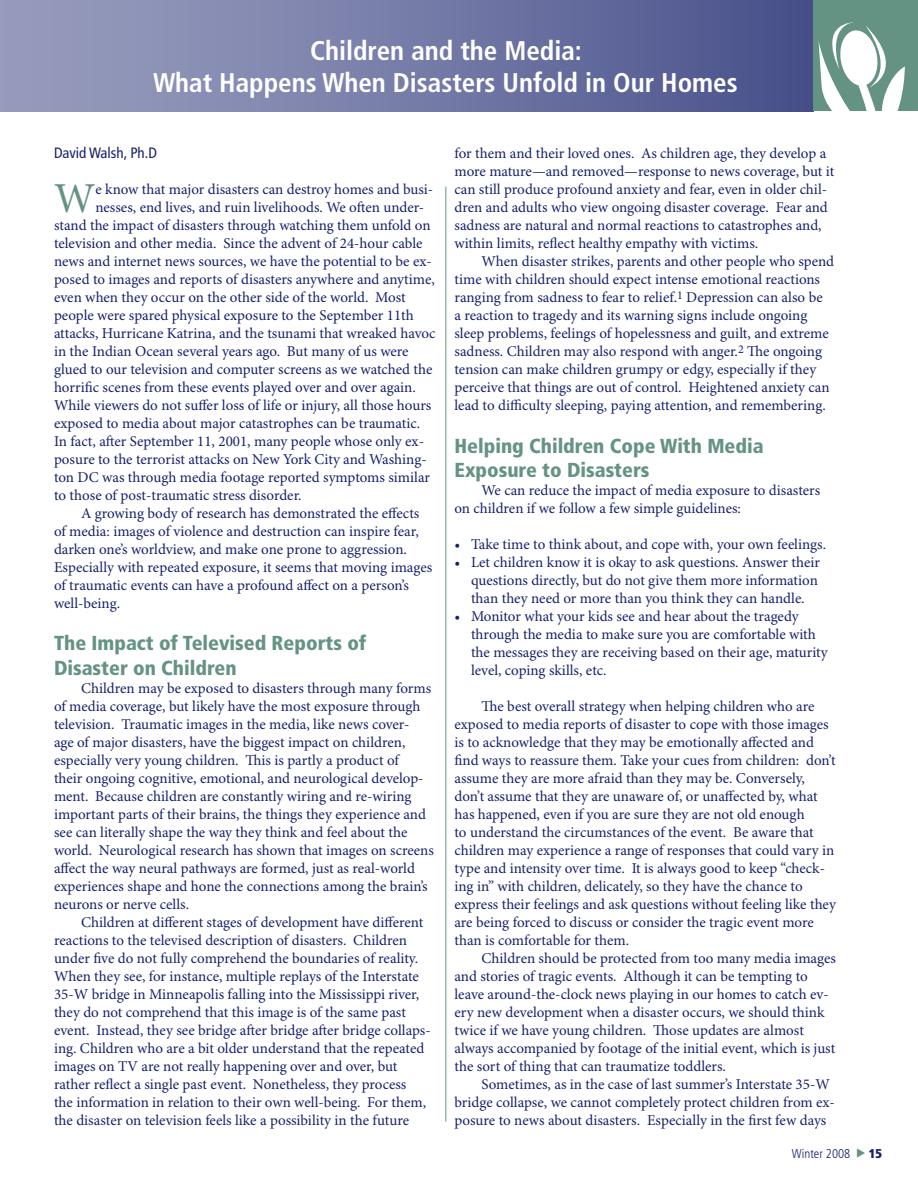
<style>
.page{position:relative;width:918px;height:1188px;background:#fff}
.page>*{position:absolute;margin:0;border:0;box-sizing:border-box;transform-origin:0 0}
.t1{font:42.75px "Minion Pro";color:#659383}
.t2{font:700 condensed 27px/32.4px "Frutiger";color:#fff;text-align:center}
.t3{font:900 condensed 20.25px/24.3px "Frutiger";color:#659383}
.t4{font:15px/18px "Minion Pro";color:#16216b}
.t5{font:condensed 15px "Frutiger";color:#16216b}
.t6{font:300 condensed 12.75px "Frutiger";color:#16216b}
.t7{font:900 condensed 12.75px "Frutiger";color:#16216b}
</style>
<div class="page">
<div style="left:0;top:0;width:813px;height:111px;background:linear-gradient(to right,#9da2c1,#4a538c)"></div>
<div style="left:813px;top:0;width:105px;height:111px;background:#659383"></div>
<svg style="left:818px;top:22px;width:87px;height:89px"></svg>
<hr style="left:446px;top:187px;width:1px;height:935px;background:#659383">
<h2 class="t2" style="left:153px;top:34px;width:586px">Children and the Media:<br>What Happens When Disasters Unfold in Our Homes</h2>
<p class="t5" style="left:54px;top:144px;width:105px">David Walsh, Ph.D</p>
<h1 class="t1" style="left:54px;top:173px;width:43px">W</h1>
<p class="t4" style="left:95px;top:181px;width:339px">e know that major disasters can destroy homes and busi-</p>
<p class="t4" style="left:95px;top:199px;width:330px">nesses, end lives, and ruin livelihoods. We often under-</p>
<p class="t4" style="left:54px;top:217px;width:378px">stand the impact of disasters through watching them unfold on</p>
<p class="t4" style="left:54px;top:235px;width:370px">television and other media. Since the advent of 24-hour cable</p>
<p class="t4" style="left:54px;top:253px;width:379px">news and internet news sources, we have the potential to be ex-</p>
<p class="t4" style="left:54px;top:271px;width:382px">posed to images and reports of disasters anywhere and anytime,</p>
<p class="t4" style="left:54px;top:289px;width:353px">even when they occur on the other side of the world. Most</p>
<p class="t4" style="left:54px;top:307px;width:361px">people were spared physical exposure to the September 11th</p>
<p class="t4" style="left:54px;top:325px;width:383px">attacks, Hurricane Katrina, and the tsunami that wreaked havoc</p>
<p class="t4" style="left:54px;top:343px;width:356px">in the Indian Ocean several years ago. But many of us were</p>
<p class="t4" style="left:54px;top:361px;width:380px">glued to our television and computer screens as we watched the</p>
<p class="t4" style="left:54px;top:379px;width:363px">horrific scenes from these events played over and over again.</p>
<p class="t4" style="left:54px;top:397px;width:379px">While viewers do not suffer loss of life or injury, all those hours</p>
<p class="t4" style="left:54px;top:415px;width:368px">exposed to media about major catastrophes can be traumatic.</p>
<p class="t4" style="left:54px;top:433px;width:372px">In fact, after September 11, 2001, many people whose only ex-</p>
<p class="t4" style="left:54px;top:451px;width:374px">posure to the terrorist attacks on New York City and Washing-</p>
<p class="t4" style="left:54px;top:469px;width:378px">ton DC was through media footage reported symptoms similar</p>
<p class="t4" style="left:54px;top:487px;width:249px">to those of post-traumatic stress disorder.</p>
<p class="t4" style="left:81px;top:505px;width:340px">A growing body of research has demonstrated the effects</p>
<p class="t4" style="left:54px;top:523px;width:366px">of media: images of violence and destruction can inspire fear,</p>
<p class="t4" style="left:54px;top:541px;width:355px">darken one’s worldview, and make one prone to aggression.</p>
<p class="t4" style="left:54px;top:559px;width:380px">Especially with repeated exposure, it seems that moving images</p>
<p class="t4" style="left:54px;top:577px;width:356px">of traumatic events can have a profound affect on a person’s</p>
<p class="t4" style="left:54px;top:595px;width:68px">well-being.</p>
<h3 class="t3" style="left:54px;top:631px;width:314px">The Impact of Televised Reports of<br>Disaster on Children</h3>
<p class="t4" style="left:54px;top:679px;width:381px;text-indent:27px">Children may be exposed to disasters through many forms of media coverage, but likely have the most exposure through television. Traumatic images in the media, like news cover-<br>age of major disasters, have the biggest impact on children, especially very young children. This is partly a product of<br>their ongoing cognitive, emotional, and neurological develop&shy;ment. Because children are constantly wiring and re-wiring important parts of their brains, the things they experience and see can literally shape the way they think and feel about the world. Neurological research has shown that images on screens affect the way neural pathways are formed, just as real-world experiences shape and hone the connections among the brain’s neurons or nerve cells.</p>
<p class="t4" style="left:54px;top:913px;width:378px;text-indent:27px">Children at different stages of development have different reactions to the televised description of disasters. Children under five do not fully comprehend the boundaries of reality.<br>When they see, for instance, multiple replays of the Interstate 35-W bridge in Minneapolis falling into the Mississippi river, they do not comprehend that this image is of the same past event. Instead, they see bridge after bridge after bridge collaps&shy;ing. Children who are a bit older understand that the repeated images on TV are not really happening over and over, but rather reflect a single past event. Nonetheless, they process<br>the information in relation to their own well-being. For them, the disaster on television feels like a possibility in the future</p>
<p class="t4" style="left:454px;top:145px;width:381px">for them and their loved ones. As children age, they develop a more mature—and removed—response to news coverage, but it can still produce profound anxiety and fear, even in older chil&shy;dren and adults who view ongoing disaster coverage. Fear and sadness are natural and normal reactions to catastrophes and, within limits, reflect healthy empathy with victims.</p>
<p class="t4" style="left:454px;top:253px;width:381px;text-indent:27px">When disaster strikes, parents and other people who spend time with children should expect intense emotional reactions ranging from sadness to fear to relief.<sup>1</sup> Depression can also be<br>a reaction to tragedy and its warning signs include ongoing sleep problems, feelings of hopelessness and guilt, and extreme sadness. Children may also respond with anger.<sup>2</sup> The ongoing tension can make children grumpy or edgy, especially if they perceive that things are out of control. Heightened anxiety can lead to difficulty sleeping, paying attention, and remembering.</p>
<h3 class="t3" style="left:454px;top:433px;width:311px">Helping Children Cope With Media<br>Exposure to Disasters</h3>
<p class="t4" style="left:454px;top:482px;width:367px;text-indent:27px">We can reduce the impact of media exposure to disasters on children if we follow a few simple guidelines:</p>
<p class="t4" style="left:454px;top:536px;width:373px">• Take time to think about, and cope with, your own feelings.</p>
<p class="t4" style="left:471px;top:554px;width:351px;text-indent:-16px">• Let children know it is okay to ask questions. Answer their questions directly, but do not give them more information than they need or more than you think they can handle.</p>
<p class="t4" style="left:471px;top:608px;width:358px;text-indent:-16px">• Monitor what your kids see and hear about the tragedy through the media to make sure you are comfortable with the messages they are receiving based on their age, maturity level, coping skills, etc.</p>
<p class="t4" style="left:454px;top:698px;width:383px;text-indent:27px">The best overall strategy when helping children who are exposed to media reports of disaster to cope with those images is to acknowledge that they may be emotionally affected and find ways to reassure them. Take your cues from children: don’t assume they are more afraid than they may be. Conversely, don’t assume that they are unaware of, or unaffected by, what has happened, even if you are sure they are not old enough<br>to understand the circumstances of the event. Be aware that children may experience a range of responses that could vary in type and intensity over time. It is always good to keep “check&shy;ing in” with children, delicately, so they have the chance to express their feelings and ask questions without feeling like they are being forced to discuss or consider the tragic event more than is comfortable for them.</p>
<p class="t4" style="left:454px;top:950px;width:383px;text-indent:27px">Children should be protected from too many media images and stories of tragic events. Although it can be tempting to leave around-the-clock news playing in our homes to catch ev&shy;ery new development when a disaster occurs, we should think twice if we have young children. Those updates are almost always accompanied by footage of the initial event, which is just the sort of thing that can traumatize toddlers.</p>
<p class="t4" style="left:454px;top:1076px;width:382px;text-indent:27px">Sometimes, as in the case of last summer’s Interstate 35-W bridge collapse, we cannot completely protect children from ex&shy;posure to news about disasters. Especially in the first few days</p>
<p class="t6" style="left:792px;top:1146px;width:60px">Winter 2008</p>
<p class="t7" style="left:869px;top:1145px;width:8px">15</p>
</div>
